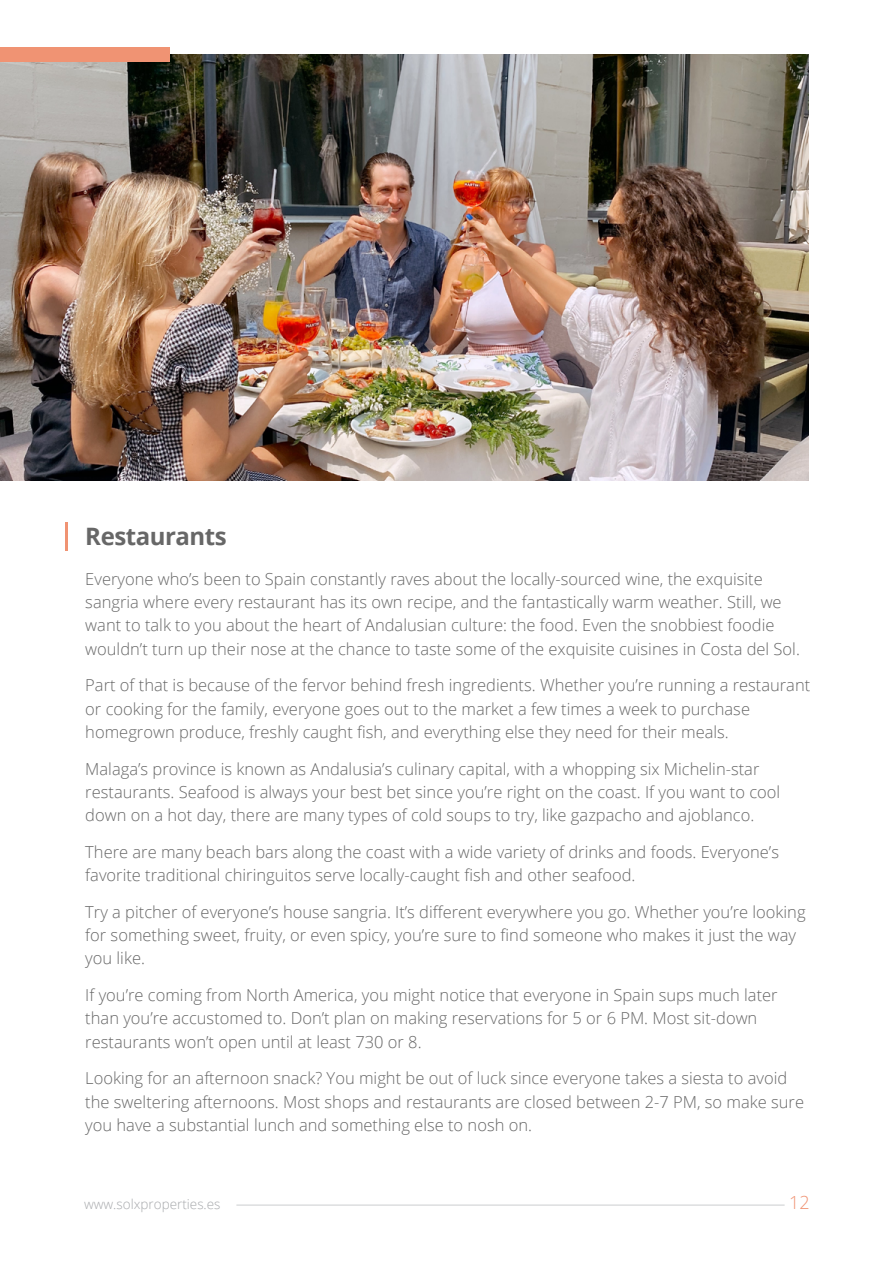
<style>
.page{position:relative;width:893px;height:1263px;background:#fff}
.page>*{position:absolute;margin:0;border:0;box-sizing:border-box;transform-origin:0 0}
.t1{font:700 24px "Open Sans";letter-spacing:-.02em;color:#676767}
.t2{font:300 18px "Open Sans";color:#f09373}
.t3{font:300 16.5px/23.2px "Open Sans";color:#676767}
.t4{font:300 13.5px "Open Sans";color:#a7a9ac}
</style>
<div class="page">
<hr style="left:65px;top:522px;width:2px;height:29px;background:#f09373">
<img style="left:0;top:54px;width:809px;height:427px">
<div style="left:0;top:47px;width:170px;height:14px;background:#f09373"></div>
<hr style="left:236px;top:1204px;width:549px;height:2px;background:#d1d3d4">
<h1 class="t1" style="left:85px;top:519px;width:143px">Restaurants</h1>
<p class="t3" style="left:85px;top:567px;width:716px">Everyone who’s been to Spain constantly raves about the locally-sourced wine, the exquisite sangria where every restaurant has its own recipe, and the fantastically warm weather. Still, we want to talk to you about the heart of Andalusian culture: the food. Even the snobbiest foodie wouldn’t turn up their nose at the chance to taste some of the exquisite cuisines in Costa del Sol.</p>
<p class="t3" style="left:85px;top:673px;width:726px">Part of that is because of the fervor behind fresh ingredients. Whether you’re running a restaurant or cooking for the family, everyone goes out to the market a few times a week to purchase homegrown produce, freshly caught fish, and everything else they need for their meals.</p>
<p class="t3" style="left:85px;top:757px;width:696px">Malaga’s province is known as Andalusia’s culinary capital, with a whopping six Michelin-star restaurants. Seafood is always your best bet since you’re right on the coast. If you want to cool down on a hot day, there are many types of cold soups to try, like gazpacho and ajoblanco.</p>
<p class="t3" style="left:85px;top:840px;width:695px">There are many beach bars along the coast with a wide variety of drinks and foods. Everyone’s favorite traditional chiringuitos serve locally-caught fish and other seafood.</p>
<p class="t3" style="left:85px;top:900px;width:722px">Try a pitcher of everyone’s house sangria. It’s different everywhere you go. Whether you’re looking for something sweet, fruity, or even spicy, you’re sure to find someone who makes it just the way you like.</p>
<p class="t3" style="left:85px;top:983px;width:694px">If you’re coming from North America, you might notice that everyone in Spain sups much later than you’re accustomed to. Don’t plan on making reservations for 5 or 6 PM. Most sit-down restaurants won’t open until at least 730 or 8.</p>
<p class="t3" style="left:85px;top:1066px;width:720px">Looking for an afternoon snack? You might be out of luck since everyone takes a siesta to avoid the sweltering afternoons. Most shops and restaurants are closed between 2-7 PM, so make sure you have a substantial lunch and something else to nosh on.</p>
<p class="t4" style="left:84px;top:1195px;width:138px">www.solxproperties.es</p>
<p class="t2" style="left:789px;top:1190px;width:22px">12</p>
</div>
